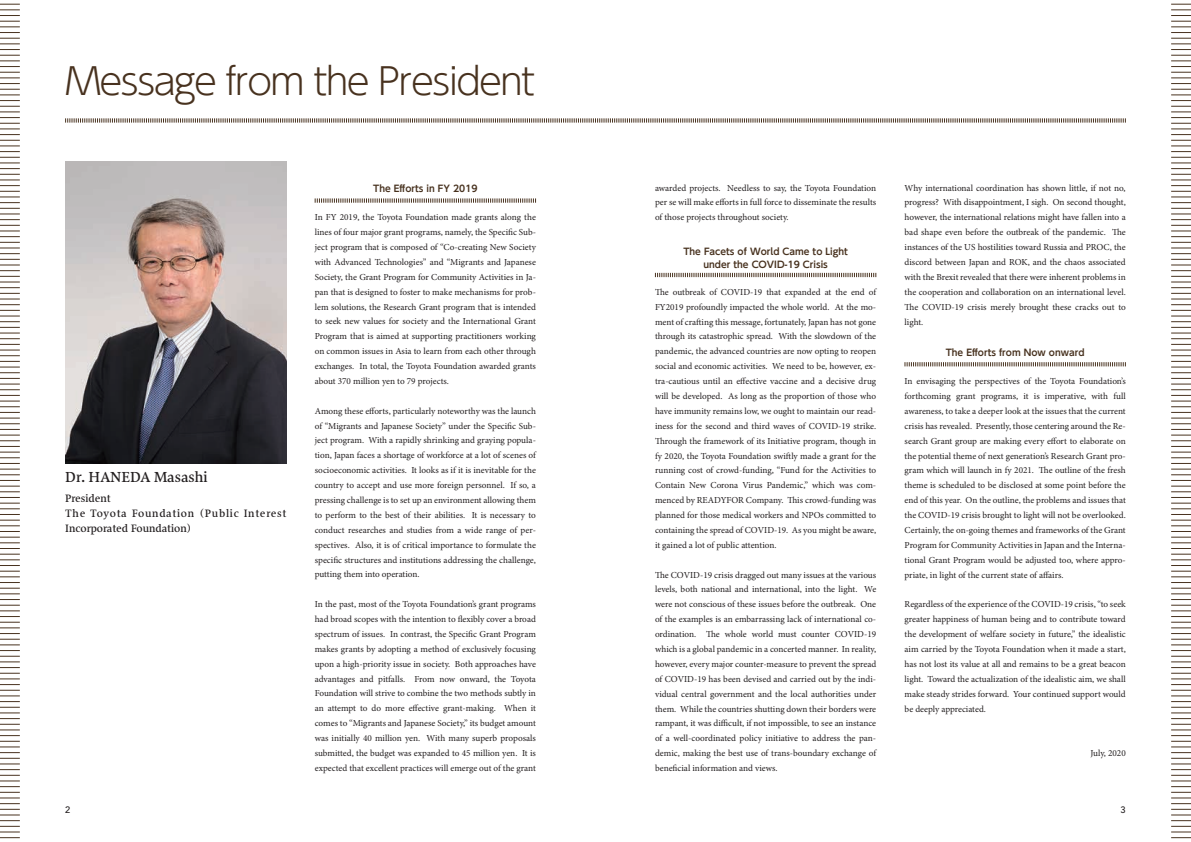
<style>
.page{position:relative;width:1191px;height:842px;background:#fff}
.page>*{position:absolute;margin:0;border:0;box-sizing:border-box;transform-origin:0 0}
.t1{font:300 36.9px "UD Shin Go Pr 6 N";letter-spacing:-.05em;color:#48321f}
.t2{font:13.5px "Hiragino UD Serif Std N W6";color:#231f20}
.t3{font:9.9px/14.9px "Hiragino UD Serif Std N W6";color:#231f20}
.t4{font:9.2px/14.9px "Minion Pro";color:#231f20;text-align:justify}
.t5{font:700 9.2px/12.1px "UD Shin Go Pr 6 N De";color:#48321f;text-align:center}
.t6{font:500 9.2px "Avenir";color:#231f20}
</style>
<div class="page">
<svg style="left:0;top:4px;width:20px;height:834px"></svg>
<svg style="left:1171px;top:4px;width:20px;height:834px"></svg>
<svg style="left:65px;top:118px;width:1061px;height:5px;background:#b5aca4"></svg>
<img style="left:65px;top:162px;width:221px;height:301px">
<svg style="left:315px;top:198px;width:221px;height:5px"></svg>
<svg style="left:655px;top:273px;width:221px;height:4px"></svg>
<svg style="left:904px;top:362px;width:222px;height:4px"></svg>
<h1 class="t1" style="left:65px;top:51px;width:471px">Message from the President</h1>
<h2 class="t2" style="left:65px;top:467px;width:144px">Dr. HANEDA Masashi</h2>
<p class="t3" style="left:65px;top:490px;width:223px">President<br>The Toyota Foundation (Public Interest<br>Incorporated Foundation)</p>
<p class="t5" style="left:373px;top:183px;width:106px">The Efforts in FY 2019</p>
<p class="t4" style="left:315px;top:210px;width:223px">In FY 2019, the Toyota Foundation made grants along the lines of four major grant programs, namely, the Specific Sub&shy;ject program that is composed of “Co-creating New Society with Advanced Technologies” and “Migrants and Japanese Society, the Grant Program for Community Activities in Ja&shy;pan that is designed to foster to make mechanisms for prob&shy;lem solutions, the Research Grant program that is intended to seek new values for society and the International Grant Program that is aimed at supporting practitioners working on common issues in Asia to learn from each other through exchanges. In total, the Toyota Foundation awarded grants about 370 million yen to 79 projects.</p>
<p class="t4" style="left:315px;top:403px;width:223px">Among these efforts, particularly noteworthy was the launch of “Migrants and Japanese Society” under the Specific Sub&shy;ject program. With a rapidly shrinking and graying popula&shy;tion, Japan faces a shortage of workforce at a lot of scenes of socioeconomic activities. It looks as if it is inevitable for the country to accept and use more foreign personnel. If so, a pressing challenge is to set up an environment allowing them to perform to the best of their abilities. It is necessary to conduct researches and studies from a wide range of per&shy;spectives. Also, it is of critical importance to formulate the specific structures and institutions addressing the challenge, putting them into operation.</p>
<p class="t4" style="left:315px;top:597px;width:223px">In the past, most of the Toyota Foundation’s grant programs had broad scopes with the intention to flexibly cover a broad spectrum of issues. In contrast, the Specific Grant Program makes grants by adopting a method of exclusively focusing upon a high-priority issue in society. Both approaches have advantages and pitfalls. From now onward, the Toyota Foundation will strive to combine the two methods subtly in an attempt to do more effective grant-making. When it comes to “Migrants and Japanese Society,” its budget amount was initially 40 million yen. With many superb proposals submitted, the budget was expanded to 45 million yen. It is expected that excellent practices will emerge out of the grant</p>
<p class="t4" style="left:655px;top:180px;width:223px">awarded projects. Needless to say, the Toyota Foundation per se will make efforts in full force to disseminate the results of those projects throughout society.</p>
<p class="t5" style="left:683px;top:246px;width:166px">The Facets of World Came to Light under the COVID-19 Crisis</p>
<p class="t4" style="left:655px;top:284px;width:223px">The outbreak of COVID-19 that expanded at the end of FY2019 profoundly impacted the whole world. At the mo&shy;ment of crafting this message, fortunately, Japan has not gone through its catastrophic spread. With the slowdown of the pandemic, the advanced countries are now opting to reopen social and economic activities. We need to be, however, ex&shy;tra-cautious until an effective vaccine and a decisive drug will be developed. As long as the proportion of those who have immunity remains low, we ought to maintain our read&shy;iness for the second and third waves of COVID-19 strike.<br>Through the framework of its Initiative program, though in fy 2020, the Toyota Foundation swiftly made a grant for the running cost of crowd-funding, “Fund for the Activities to Contain New Corona Virus Pandemic,” which was com&shy;menced by READYFOR Company. This crowd-funding was planned for those medical workers and NPOs committed to containing the spread of COVID-19. As you might be aware, it gained a lot of public attention.</p>
<p class="t4" style="left:655px;top:567px;width:223px">The COVID-19 crisis dragged out many issues at the various levels, both national and international, into the light. We were not conscious of these issues before the outbreak. One of the examples is an embarrassing lack of international co&shy;ordination. The whole world must counter COVID-19 which is a global pandemic in a concerted manner. In reality, however, every major counter-measure to prevent the spread of COVID-19 has been devised and carried out by the indi&shy;vidual central government and the local authorities under them. While the countries shutting down their borders were rampant, it was difficult, if not impossible, to see an instance of a well-coordinated policy initiative to address the pan&shy;demic, making the best use of trans-boundary exchange of beneficial information and views.</p>
<p class="t4" style="left:904px;top:180px;width:223px">Why international coordination has shown little, if not no, progress? With disappointment, I sigh. On second thought, however, the international relations might have fallen into a bad shape even before the outbreak of the pandemic. The instances of the US hostilities toward Russia and PROC, the discord between Japan and ROK, and the chaos associated with the Brexit revealed that there were inherent problems in the cooperation and collaboration on an international level.<br>The COVID-19 crisis merely brought these cracks out to light.</p>
<p class="t5" style="left:945px;top:346px;width:140px">The Efforts from Now onward</p>
<p class="t4" style="left:904px;top:374px;width:223px">In envisaging the perspectives of the Toyota Foundation’s forthcoming grant programs, it is imperative, with full awareness, to take a deeper look at the issues that the current crisis has revealed. Presently, those centering around the Re&shy;search Grant group are making every effort to elaborate on the potential theme of next generation’s Research Grant pro&shy;gram which will launch in fy 2021. The outline of the fresh theme is scheduled to be disclosed at some point before the end of this year. On the outline, the problems and issues that the COVID-19 crisis brought to light will not be overlooked.<br>Certainly, the on-going themes and frameworks of the Grant Program for Community Activities in Japan and the Interna&shy;tional Grant Program would be adjusted too, where appro&shy;priate, in light of the current state of affairs.</p>
<p class="t4" style="left:904px;top:597px;width:223px">Regardless of the experience of the COVID-19 crisis, “to seek greater happiness of human being and to contribute toward the development of welfare society in future,” the idealistic aim carried by the Toyota Foundation when it made a start, has not lost its value at all and remains to be a great beacon light. Toward the actualization of the idealistic aim, we shall make steady strides forward. Your continued support would be deeply appreciated.</p>
<p class="t4" style="left:1090px;top:746px;width:37px">July, 2020</p>
<p class="t6" style="left:65px;top:804px;width:7px">2</p>
<p class="t6" style="left:1120px;top:804px;width:7px">3</p>
</div>
